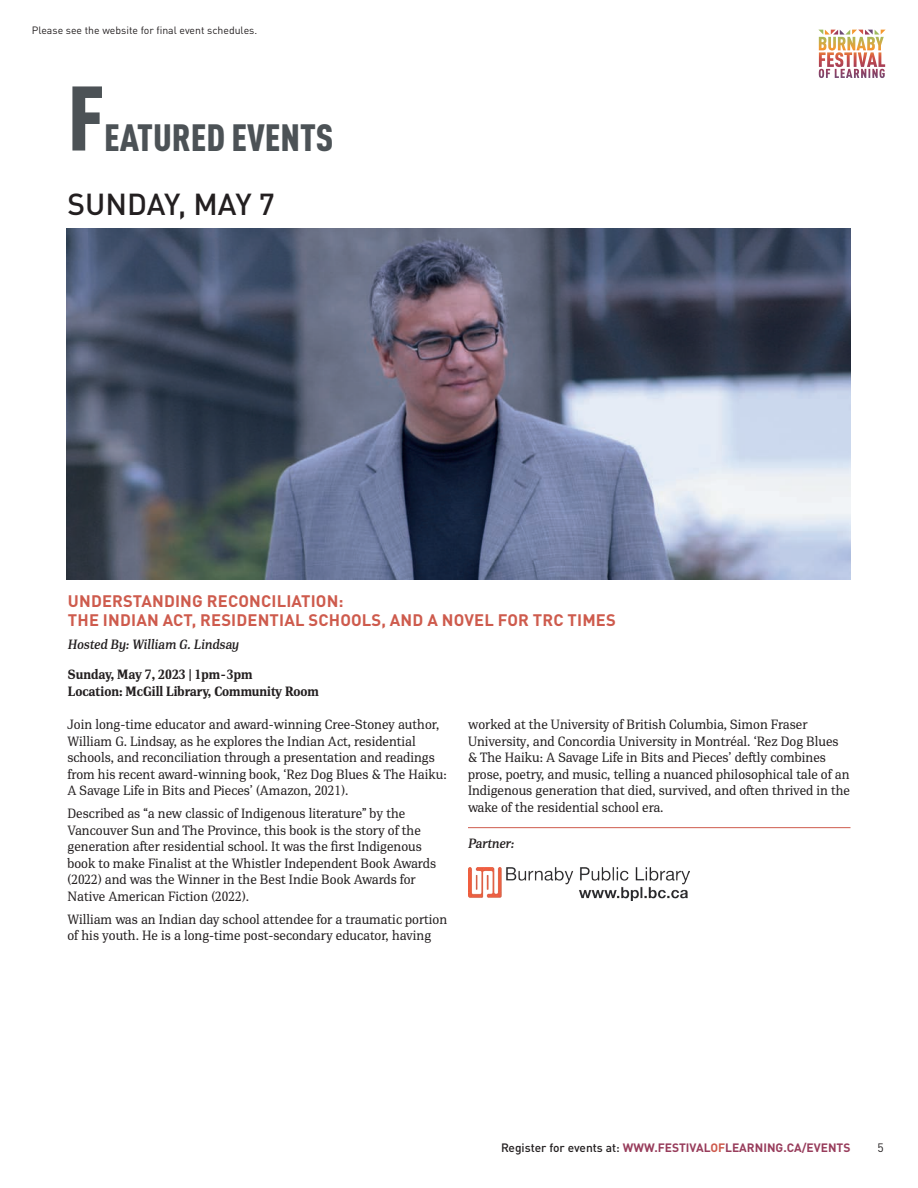
<style>
.page{position:relative;width:918px;height:1188px;background:#fff}
.page>*{position:absolute;margin:0;border:0;box-sizing:border-box;transform-origin:0 0}
.t1{font:900 condensed 90px "DIN Pro";color:#4c5256}
.t2{font:900 condensed 37.5px "DIN Pro";color:#4c5256}
.t3{font:500 30px "DIN Pro";color:#231f20}
.t4{font:700 16.5px/19.5px "DIN Pro";letter-spacing:.01em;color:#ce5b4d}
.t5{font:13.5px/16.5px "PFDIN Serif";color:#231f20}
.t6{font:700 13.5px/16.5px "PFDIN Serif";color:#231f20}
.t7{font:italic 500 13.5px "PFDIN Serif";color:#231f20}
.t8{font:700 12px "DIN Pro";color:#983d5c}
.t9{font:12px "DIN Pro";color:#231f20}
.t10{font:10.5px "DIN Pro";color:#231f20}
.s1{font-weight:500;color:#231f20}
.s2{color:#ce5b4d}
</style>
<div class="page">
<svg style="left:818px;top:30px;width:68px;height:48px"></svg>
<img style="left:67px;top:228px;width:783px;height:351px">
<hr style="left:468px;top:827px;width:382px;height:1px;background:#ce5b4d">
<img style="left:468px;top:867px;width:221px;height:34px">
<p class="t10" style="left:32px;top:22px;width:227px">Please see the website for final event schedules.</p>
<h1 class="t1" style="left:68px;top:50px;width:38px">F</h1>
<h2 class="t2" style="left:104px;top:109px;width:231px">EATURED EVENTS</h2>
<h3 class="t3" style="left:68px;top:181px;width:209px">SUNDAY, MAY 7</h3>
<p class="t4" style="left:68px;top:590px;width:549px">UNDERSTANDING RECONCILIATION:<br>THE INDIAN ACT, RESIDENTIAL SCHOOLS, AND A NOVEL FOR TRC TIMES</p>
<p class="t7" style="left:68px;top:636px;width:173px">Hosted By: William G. Lindsay</p>
<p class="t6" style="left:68px;top:666px;width:253px">Sunday, May 7, 2023 | 1pm-3pm<br>Location: McGill Library, Community Room</p>
<p class="t5" style="left:68px;top:716px;width:381px">Join long-time educator and award-winning Cree-Stoney author, William G. Lindsay, as he explores the Indian Act, residential schools, and reconciliation through a presentation and readings from his recent award-winning book, ‘Rez Dog Blues &amp; The Haiku:<br>A Savage Life in Bits and Pieces’ (Amazon, 2021).</p>
<p class="t5" style="left:68px;top:805px;width:370px">Described as “a new classic of Indigenous literature” by the Vancouver Sun and The Province, this book is the story of the generation after residential school. It was the first Indigenous book to make Finalist at the Whistler Independent Book Awards (2022) and was the Winner in the Best Indie Book Awards for Native American Fiction (2022).</p>
<p class="t5" style="left:68px;top:911px;width:381px">William was an Indian day school attendee for a traumatic portion of his youth. He is a long-time post-secondary educator, having</p>
<p class="t5" style="left:468px;top:716px;width:384px">worked at the University of British Columbia, Simon Fraser University, and Concordia University in Montréal. ‘Rez Dog Blues &amp; The Haiku: A Savage Life in Bits and Pieces’ deftly combines prose, poetry, and music, telling a nuanced philosophical tale of an Indigenous generation that died, survived, and often thrived in the wake of the residential school era.</p>
<p class="t7" style="left:468px;top:835px;width:48px">Partner:</p>
<p class="t8" style="left:501px;top:1138px;width:351px"><span class="s1">Register for events at:</span> WWW.FESTIVAL<span class="s2">OF</span>LEARNING.CA/EVENTS</p>
<p class="t9" style="left:877px;top:1138px;width:8px">5</p>
</div>
